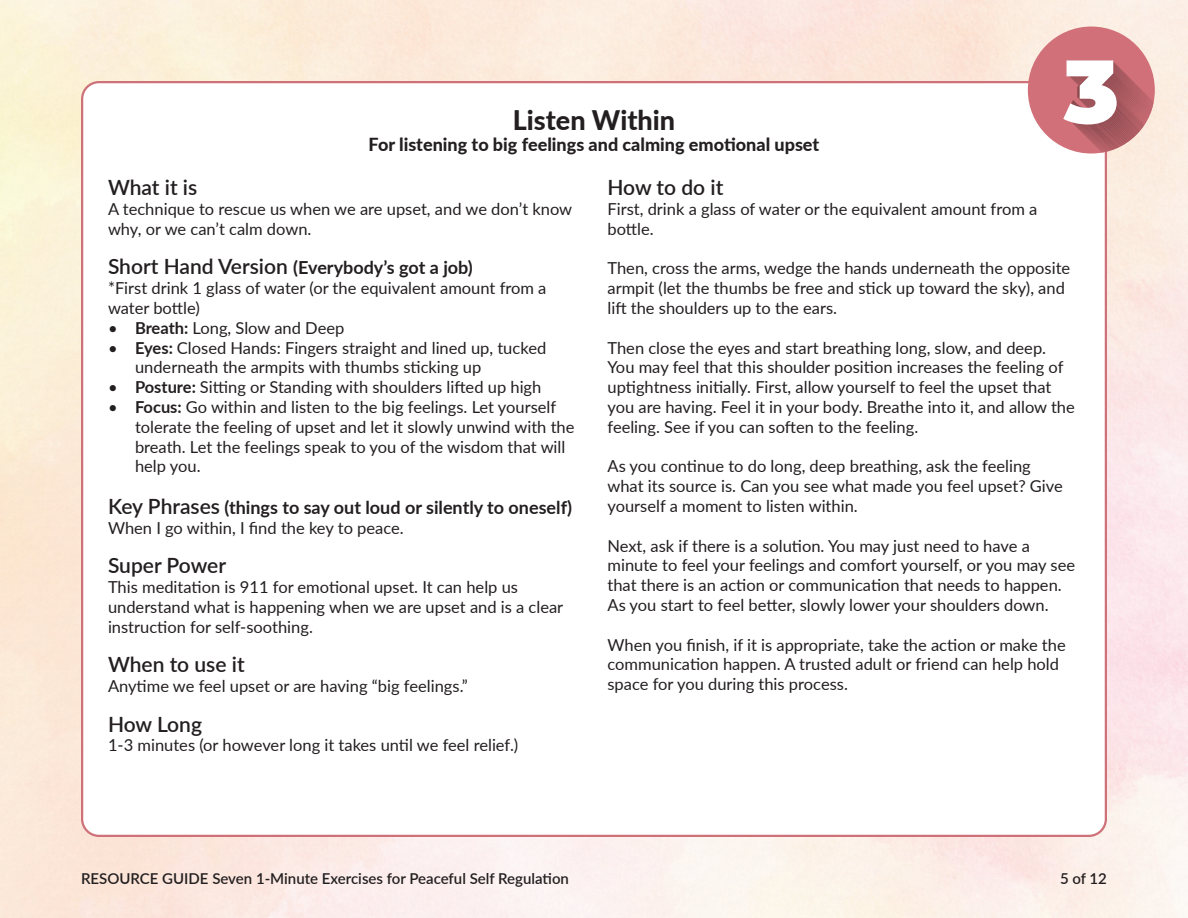
<style>
.page{position:relative;width:1188px;height:918px;background:#fff}
.page>*{position:absolute;margin:0;border:0;box-sizing:border-box;transform-origin:0 0}
.t1{font:900 89.55px "Montserrat";color:#fff}
.t2{font:800 27px "Lato";color:#231f20}
.t3{font:600 21px "Lato";color:#231f20}
.t4{font:700 18px "Lato";color:#231f20}
.t5{font:800 18px "Lato";color:#231f20}
.t6{font:16.5px/19.8px "Lato";color:#231f20}
.t7{font:600 15px "Lato";color:#231f20}
.s1{font-weight:600;font-size:21px}
.s2{font-weight:700}
</style>
<div class="page">
<div style="left:1028px;top:27px;width:127px;height:127px;background:#d17078;border-radius:50%"></div>
<svg style="left:1065px;top:60px;width:90px;height:94px"></svg>
<p class="t1" style="left:1064px;top:24px;width:56px">3</p>
<p class="t2" style="left:513px;top:100px;width:164px">Listen Within</p>
<p class="t5" style="left:369px;top:131px;width:452px">For listening to big feelings and calming emotional upset</p>
<p class="t3" style="left:608px;top:172px;width:117px">How to do it</p>
<p class="t6" style="left:608px;top:198px;width:431px">First, drink a glass of water or the equivalent amount from a bottle.</p>
<p class="t6" style="left:608px;top:258px;width:464px">Then, cross the arms, wedge the hands underneath the opposite armpit (let the thumbs be free and stick up toward the sky), and lift the shoulders up to the ears.</p>
<p class="t6" style="left:608px;top:337px;width:469px">Then close the eyes and start breathing long, slow, and deep.<br>You may feel that this shoulder position increases the feeling of uptightness initially. First, allow yourself to feel the upset that you are having. Feel it in your body. Breathe into it, and allow the feeling. See if you can soften to the feeling.</p>
<p class="t6" style="left:608px;top:456px;width:457px">As you continue to do long, deep breathing, ask the feeling what its source is. Can you see what made you feel upset? Give yourself a moment to listen within.</p>
<p class="t6" style="left:608px;top:535px;width:469px">Next, ask if there is a solution. You may just need to have a minute to feel your feelings and comfort yourself, or you may see that there is an action or communication that needs to happen.<br>As you start to feel better, slowly lower your shoulders down.</p>
<p class="t6" style="left:608px;top:634px;width:460px">When you finish, if it is appropriate, take the action or make the communication happen. A trusted adult or friend can help hold space for you during this process.</p>
<p class="t3" style="left:108px;top:172px;width:91px">What it is</p>
<p class="t6" style="left:108px;top:198px;width:466px">A technique to rescue us when we are upset, and we don’t know why, or we can’t calm down.</p>
<p class="t4" style="left:108px;top:255px;width:366px"><span class="s1">Short Hand Version</span> (Everybody’s got a job)</p>
<p class="t6" style="left:108px;top:278px;width:440px">*First drink 1 glass of water (or the equivalent amount from a water bottle)</p>
<p class="t6" style="left:108px;top:317px;width:238px">• <span class="s2">Breath:</span> Long, Slow and Deep</p>
<p class="t6" style="left:135px;top:337px;width:413px;text-indent:-27px">• <span class="s2">Eyes:</span> Closed Hands: Fingers straight and lined up, tucked underneath the armpits with thumbs sticking up</p>
<p class="t6" style="left:108px;top:377px;width:435px">• <span class="s2">Posture:</span> Sitting or Standing with shoulders lifted up high</p>
<p class="t6" style="left:135px;top:396px;width:441px;text-indent:-27px">• <span class="s2">Focus:</span> Go within and listen to the big feelings. Let yourself tolerate the feeling of upset and let it slowly unwind with the breath. Let the feelings speak to you of the wisdom that will help you.</p>
<p class="t4" style="left:108px;top:494px;width:466px"><span class="s1">Key Phrases</span> (things to say out loud or silently to oneself)</p>
<p class="t6" style="left:108px;top:517px;width:297px">When I go within, I find the key to peace.</p>
<p class="t3" style="left:108px;top:550px;width:120px">Super Power</p>
<p class="t6" style="left:108px;top:576px;width:457px">This meditation is 911 for emotional upset. It can help us understand what is happening when we are upset and is a clear instruction for self-soothing.</p>
<p class="t3" style="left:108px;top:649px;width:138px">When to use it</p>
<p class="t6" style="left:108px;top:675px;width:361px">Anytime we feel upset or are having “big feelings.”</p>
<p class="t3" style="left:108px;top:709px;width:96px">How Long</p>
<p class="t6" style="left:108px;top:735px;width:412px">1-3 minutes (or however long it takes until we feel relief.)</p>
<p class="t7" style="left:81px;top:867px;width:490px">RESOURCE GUIDE Seven 1-Minute Exercises for Peaceful Self Regulation</p>
<p class="t7" style="left:1060px;top:867px;width:48px">5 of 12</p>
</div>
